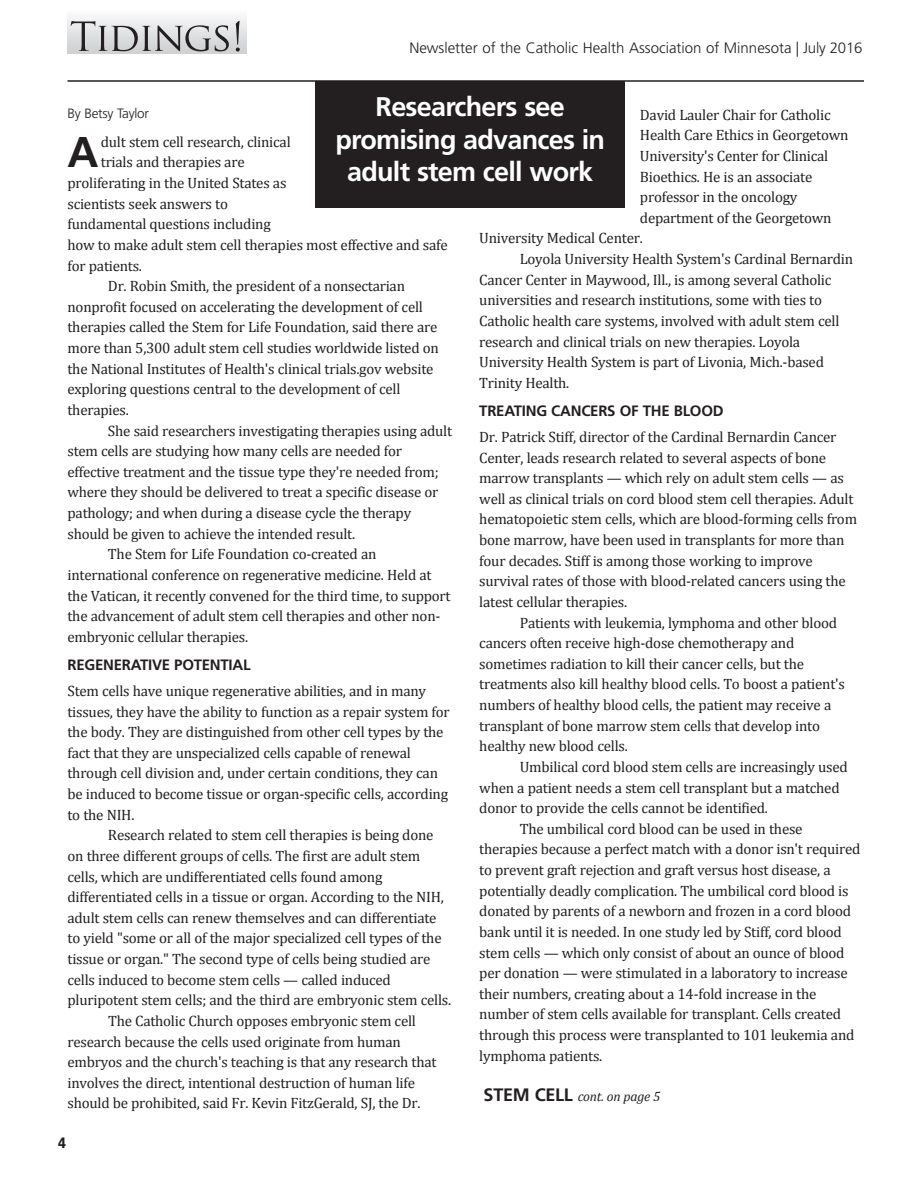
<style>
.page{position:relative;width:918px;height:1188px;background:#fff}
.page>*{position:absolute;margin:0;border:0;box-sizing:border-box;transform-origin:0 0}
.t1{font:700 43.05px "Frutiger CE";color:#231f20}
.t2{font:700 27px/32.4px "Frutiger LT";letter-spacing:-.03em;color:#fff;text-align:center}
.t3{font:15px/20.7px "Cambria";letter-spacing:-.015em;color:#231f20}
.t4{font:300 15px "Frutiger LT";color:#231f20}
.t5{font:700 15px "Frutiger LT";letter-spacing:-.015em;color:#231f20}
.t6{font:900 condensed 15px "Frutiger LT";color:#231f20}
.t7{font:italic 13.5px "Cambria";letter-spacing:-.015em;color:#231f20}
.t8{font:300 13.5px "Frutiger LT";letter-spacing:-.015em;color:#231f20}
.s1{font-family:"Frutiger CE";font-weight:700;font-style:normal;font-size:18px}
</style>
<div class="page">
<div style="left:68px;top:0;width:178px;height:54px;background:linear-gradient(to bottom,#fff,#cecfd2)"></div>
<svg style="left:71px;top:21px;width:158px;height:30px;background:#b8b7b9"></svg>
<svg style="left:236px;top:21px;width:4px;height:31px"></svg>
<div style="left:316px;top:81px;width:309px;height:127px;background:#231f20"></div>
<hr style="left:68px;top:80px;width:796px;height:2px;background:#231f20">
<p class="t4" style="left:409px;top:42px;width:455px">Newsletter of the Catholic Health Association of Minnesota | July 2016</p>
<h2 class="t2" style="left:336px;top:93px;width:271px">Researchers see promising advances in adult stem cell work</h2>
<p class="t8" style="left:68px;top:108px;width:83px">By Betsy Taylor</p>
<h1 class="t1" style="left:68px;top:135px;width:33px">A</h1>
<p class="t3" style="left:101px;top:131px;width:191px">dult stem cell research, clinical</p>
<p class="t3" style="left:640px;top:104px;width:192px">David Lauler Chair for Catholic</p>
<p class="t3" style="left:640px;top:124px;width:210px">Health Care Ethics in Georgetown</p>
<p class="t3" style="left:640px;top:145px;width:190px">University's Center for Clinical</p>
<p class="t3" style="left:640px;top:166px;width:174px">Bioethics. He is an associate</p>
<p class="t3" style="left:640px;top:186px;width:159px">professor in the oncology</p>
<p class="t3" style="left:640px;top:207px;width:193px">department of the Georgetown</p>
<p class="t3" style="left:479px;top:228px;width:165px">University Medical Center.</p>
<p class="t3" style="left:520px;top:248px;width:335px">Loyola University Health System's Cardinal Bernardin</p>
<p class="t3" style="left:479px;top:269px;width:354px">Cancer Center in Maywood, Ill., is among several Catholic</p>
<p class="t3" style="left:479px;top:289px;width:344px">universities and research institutions, some with ties to</p>
<p class="t3" style="left:479px;top:310px;width:362px">Catholic health care systems, involved with adult stem cell</p>
<p class="t3" style="left:479px;top:331px;width:322px">research and clinical trials on new therapies. Loyola</p>
<p class="t3" style="left:479px;top:351px;width:346px">University Health System is part of Livonia, Mich.-based</p>
<p class="t3" style="left:479px;top:372px;width:92px">Trinity Health.</p>
<p class="t5" style="left:479px;top:405px;width:246px">TREATING CANCERS OF THE BLOOD</p>
<p class="t3" style="left:479px;top:426px;width:379px">Dr. Patrick Stiff, director of the Cardinal Bernardin Cancer Center, leads research related to several aspects of bone marrow transplants — which rely on adult stem cells — as well as clinical trials on cord blood stem cell therapies. Adult hematopoietic stem cells, which are blood-forming cells from bone marrow, have been used in transplants for more than four decades. Stiff is among those working to improve survival rates of those with blood-related cancers using the latest cellular therapies.</p>
<p class="t3" style="left:479px;top:612px;width:367px;text-indent:41px">Patients with leukemia, lymphoma and other blood cancers often receive high-dose chemotherapy and sometimes radiation to kill their cancer cells, but the treatments also kill healthy blood cells. To boost a patient's numbers of healthy blood cells, the patient may receive a transplant of bone marrow stem cells that develop into healthy new blood cells.</p>
<p class="t3" style="left:520px;top:756px;width:330px">Umbilical cord blood stem cells are increasingly used</p>
<p class="t3" style="left:479px;top:777px;width:362px">when a patient needs a stem cell transplant but a matched</p>
<p class="t3" style="left:479px;top:797px;width:290px">donor to provide the cells cannot be identified.</p>
<p class="t3" style="left:520px;top:818px;width:284px">The umbilical cord blood can be used in these</p>
<p class="t3" style="left:479px;top:839px;width:383px">therapies because a perfect match with a donor isn't required</p>
<p class="t3" style="left:479px;top:859px;width:353px">to prevent graft rejection and graft versus host disease, a</p>
<p class="t3" style="left:479px;top:880px;width:371px">potentially deadly complication. The umbilical cord blood is</p>
<p class="t3" style="left:479px;top:900px;width:373px">donated by parents of a newborn and frozen in a cord blood</p>
<p class="t3" style="left:479px;top:921px;width:364px">bank until it is needed. In one study led by Stiff, cord blood</p>
<p class="t3" style="left:479px;top:942px;width:367px">stem cells — which only consist of about an ounce of blood</p>
<p class="t3" style="left:479px;top:962px;width:370px">per donation — were stimulated in a laboratory to increase</p>
<p class="t3" style="left:479px;top:983px;width:339px">their numbers, creating about a 14-fold increase in the</p>
<p class="t3" style="left:479px;top:1004px;width:363px">number of stem cells available for transplant. Cells created</p>
<p class="t3" style="left:479px;top:1024px;width:377px">through this process were transplanted to 101 leukemia and</p>
<p class="t3" style="left:479px;top:1045px;width:125px">lymphoma patients.</p>
<p class="t7" style="left:484px;top:1088px;width:178px"><span class="s1">STEM CELL</span> cont. on page 5</p>
<p class="t3" style="left:101px;top:152px;width:145px">trials and therapies are</p>
<p class="t3" style="left:67px;top:172px;width:220px">proliferating in the United States as</p>
<p class="t3" style="left:67px;top:193px;width:162px">scientists seek answers to</p>
<p class="t3" style="left:67px;top:214px;width:205px">fundamental questions including</p>
<p class="t3" style="left:67px;top:234px;width:382px">how to make adult stem cell therapies most effective and safe</p>
<p class="t3" style="left:67px;top:255px;width:76px">for patients.</p>
<p class="t3" style="left:108px;top:275px;width:299px">Dr. Robin Smith, the president of a nonsectarian</p>
<p class="t3" style="left:67px;top:296px;width:357px">nonprofit focused on accelerating the development of cell</p>
<p class="t3" style="left:67px;top:317px;width:371px">therapies called the Stem for Life Foundation, said there are</p>
<p class="t3" style="left:67px;top:337px;width:373px">more than 5,300 adult stem cell studies worldwide listed on</p>
<p class="t3" style="left:67px;top:358px;width:367px">the National Institutes of Health's clinical trials.gov website</p>
<p class="t3" style="left:67px;top:379px;width:334px">exploring questions central to the development of cell</p>
<p class="t3" style="left:67px;top:399px;width:63px">therapies.</p>
<p class="t3" style="left:108px;top:420px;width:346px">She said researchers investigating therapies using adult</p>
<p class="t3" style="left:67px;top:440px;width:336px">stem cells are studying how many cells are needed for</p>
<p class="t3" style="left:67px;top:461px;width:373px">effective treatment and the tissue type they're needed from;</p>
<p class="t3" style="left:67px;top:482px;width:372px">where they should be delivered to treat a specific disease or</p>
<p class="t3" style="left:67px;top:502px;width:345px">pathology; and when during a disease cycle the therapy</p>
<p class="t3" style="left:67px;top:523px;width:289px">should be given to achieve the intended result.</p>
<p class="t3" style="left:108px;top:544px;width:270px">The Stem for Life Foundation co-created an</p>
<p class="t3" style="left:67px;top:564px;width:366px">international conference on regenerative medicine. Held at</p>
<p class="t3" style="left:67px;top:585px;width:385px">the Vatican, it recently convened for the third time, to support</p>
<p class="t3" style="left:67px;top:605px;width:374px">the advancement of adult stem cell therapies and other non-</p>
<p class="t3" style="left:67px;top:626px;width:182px">embryonic cellular therapies.</p>
<p class="t5" style="left:67px;top:659px;width:185px">REGENERATIVE POTENTIAL</p>
<p class="t3" style="left:67px;top:680px;width:384px">Stem cells have unique regenerative abilities, and in many tissues, they have the ability to function as a repair system for the body. They are distinguished from other cell types by the fact that they are unspecialized cells capable of renewal through cell division and, under certain conditions, they can be induced to become tissue or organ-specific cells, according to the NIH.</p>
<p class="t3" style="left:108px;top:825px;width:327px">Research related to stem cell therapies is being done</p>
<p class="t3" style="left:68px;top:845px;width:354px">on three different groups of cells. The first are adult stem</p>
<p class="t3" style="left:68px;top:866px;width:316px">cells, which are undifferentiated cells found among</p>
<p class="t3" style="left:68px;top:886px;width:378px">differentiated cells in a tissue or organ. According to the NIH,</p>
<p class="t3" style="left:68px;top:907px;width:371px">adult stem cells can renew themselves and can differentiate</p>
<p class="t3" style="left:68px;top:928px;width:376px">to yield "some or all of the major specialized cell types of the</p>
<p class="t3" style="left:68px;top:948px;width:364px">tissue or organ." The second type of cells being studied are</p>
<p class="t3" style="left:68px;top:969px;width:325px">cells induced to become stem cells — called induced</p>
<p class="t3" style="left:68px;top:990px;width:385px">pluripotent stem cells; and the third are embryonic stem cells.</p>
<p class="t3" style="left:108px;top:1010px;width:309px">The Catholic Church opposes embryonic stem cell</p>
<p class="t3" style="left:68px;top:1031px;width:335px">research because the cells used originate from human</p>
<p class="t3" style="left:68px;top:1051px;width:371px">embryos and the church's teaching is that any research that</p>
<p class="t3" style="left:68px;top:1072px;width:349px">involves the direct, intentional destruction of human life</p>
<p class="t3" style="left:68px;top:1093px;width:355px">should be prohibited, said Fr. Kevin FitzGerald, SJ, the Dr.</p>
<p class="t6" style="left:58px;top:1136px;width:9px">4</p>
</div>
